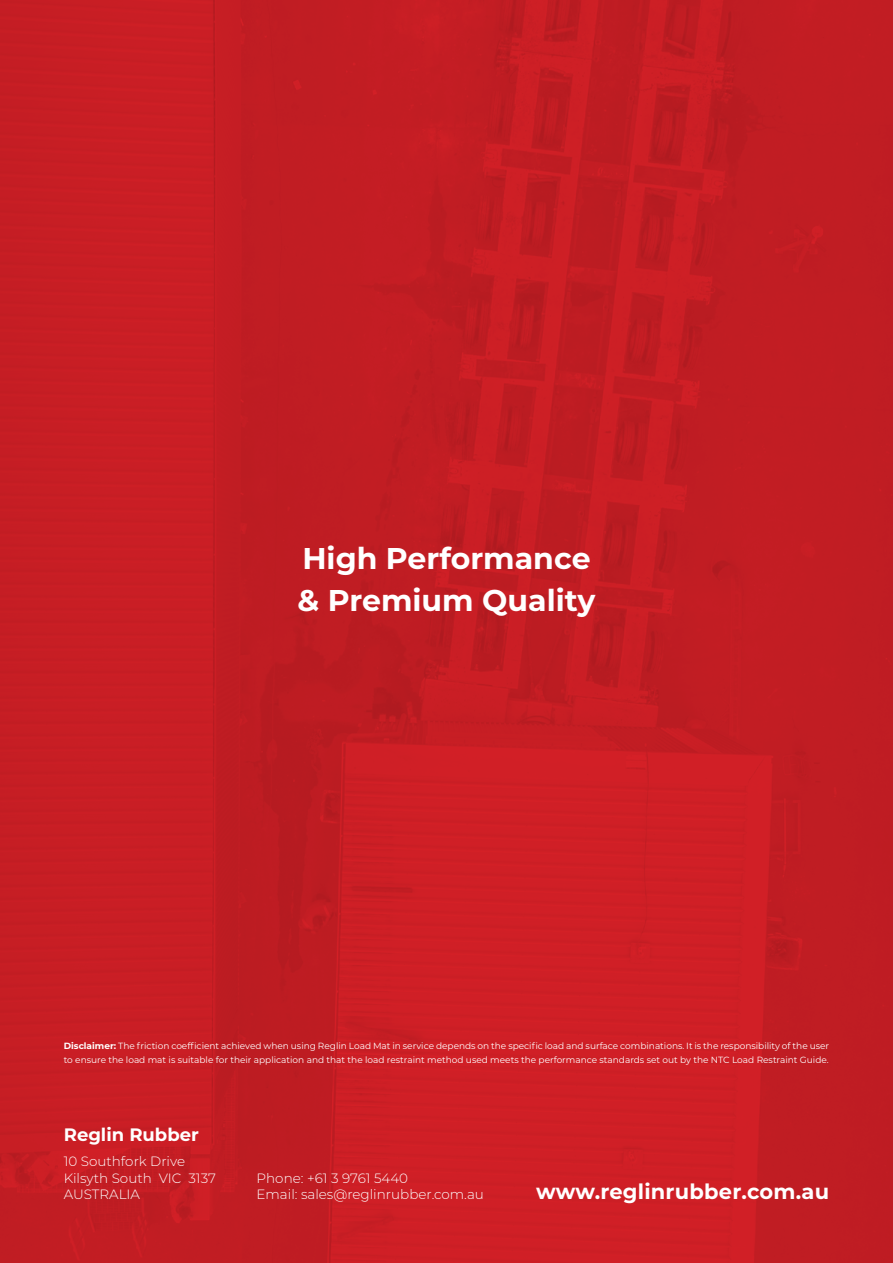
<style>
.page{position:relative;width:893px;height:1263px;background:#fff}
.page>*{position:absolute;margin:0;border:0;box-sizing:border-box;transform-origin:0 0}
.t1{font:700 30px/42px "Montserrat";color:#fff}
.t2{font:700 21px "Montserrat";letter-spacing:.01em;color:#fff}
.t3{font:700 18px "Montserrat";color:#fff}
.t4{font:300 13.5px/16.5px "Montserrat";color:#fff}
.t5{font:9px/13.5px "Montserrat";color:#fff}
.s1{font-weight:700}
</style>
<div class="page">
<img style="left:0;top:0;width:893px;height:1263px">
<h1 class="t1" style="left:298px;top:536px;width:299px">High Performance &amp; Premium Quality</h1>
<p class="t5" style="left:64px;top:1039px;width:767px"><span class="s1">Disclaimer:</span> The friction coefficient achieved when using Reglin Load Mat in service depends on the specific load and surface combinations. It is the responsibility of the user to ensure the load mat is suitable for their application and that the load restraint method used meets the performance standards set out by the NTC Load Restraint Guide.</p>
<h3 class="t3" style="left:64px;top:1122px;width:137px">Reglin Rubber</h3>
<h3 class="t4" style="left:64px;top:1153px;width:154px">10 Southfork Drive<br>Kilsyth South VIC 3137<br>AUSTRALIA</h3>
<h3 class="t4" style="left:257px;top:1169px;width:229px">Phone: +61 3 9761 5440<br>Email: sales@reglinrubber.com.au</h3>
<h2 class="t2" style="left:536px;top:1176px;width:294px">www.reglinrubber.com.au</h2>
</div>
